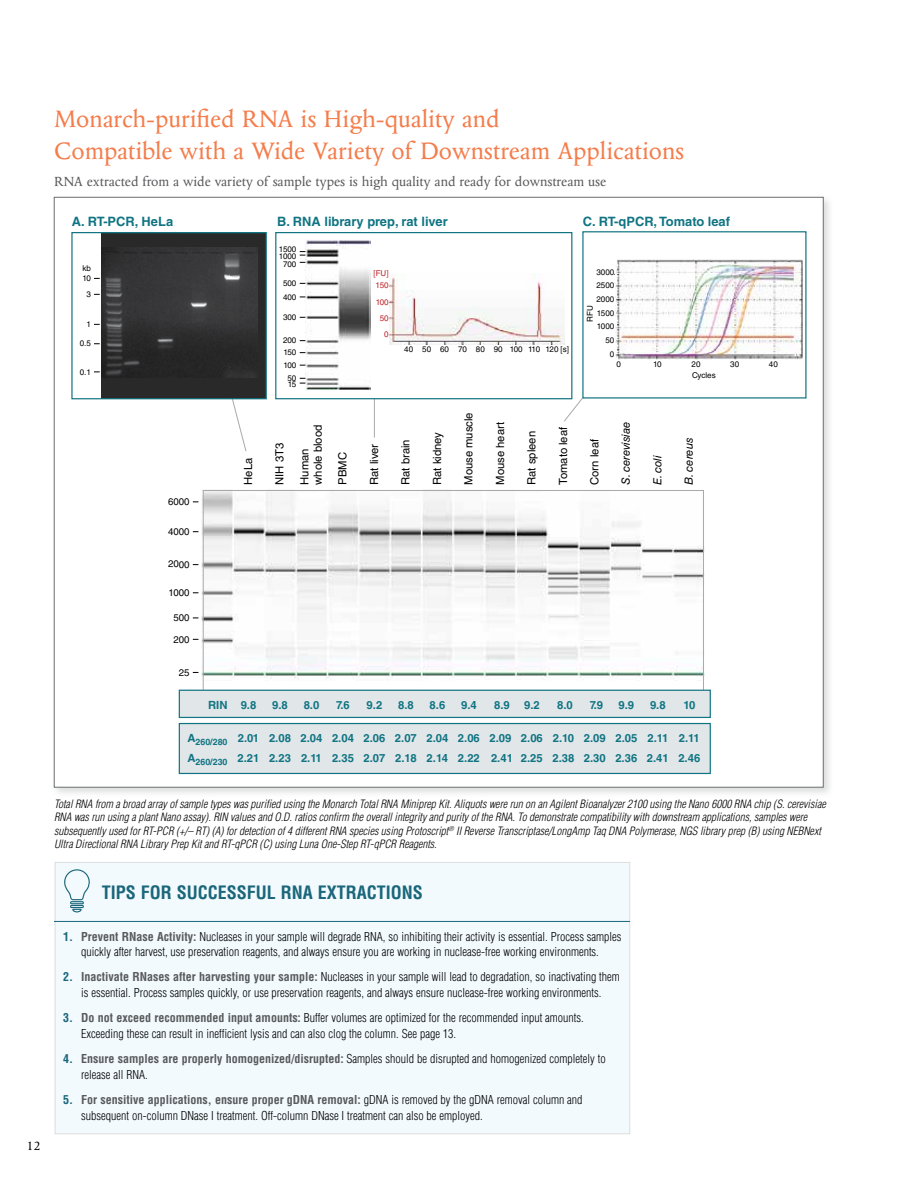
<style>
.page{position:relative;width:918px;height:1188px;background:#fff}
.page>*{position:absolute;margin:0;border:0;box-sizing:border-box;transform-origin:0 0}
.t1{font:27px/32.4px "Columbus MT Pro";color:#f47d4c}
.t2{font:700 condensed 18px "Helvetica LT Std";color:#1a667a}
.t3{font:15px "Columbus MT Pro";color:#58595b}
.t4{font:13.5px "Columbus MT Pro";color:#000}
.t5{font:700 12.9px "Helvetica LT Std";color:#107482}
.t6{font:300 condensed 12px/15.8px "Helvetica LT Std";color:#000}
.t7{font:italic 300 condensed 11.25px/13.5px "Helvetica LT Std";color:#000}
.t8{font:700 11.25px/20.1px "Helvetica LT Std";color:#107482}
.t9{font:11.25px/13.2px "Helvetica LT Std";color:#000}
.t10{font:italic 11.25px "Helvetica LT Std";color:#000}
.t11{font:9.6px "Helvetica LT Std";color:#000}
.t12{font:8.1px/13.6px "Helvetica LT Std";color:#000;text-align:center}
.t13{font:8.1px/16.2px "Helvetica LT Std";color:#be2126;text-align:right}
.s1{font-weight:700;color:#1a667a}
.s2{font-weight:700;color:#58595b}
</style>
<div class="page">
<div style="left:52px;top:195px;width:782px;height:603px;background:#a7a9ac;opacity:.4"></div>
<div style="left:54px;top:197px;width:769px;height:590px;background:#fff;border:1px solid #6d6e71"></div>
<svg style="left:231px;top:399px;width:16px;height:53px"></svg>
<svg style="left:563px;top:397px;width:19px;height:25px"></svg>
<hr style="left:374px;top:399px;width:1px;height:39px;background:#a7a9ac">
<div style="left:101px;top:233px;width:165px;height:165px;background:#29292a"></div>
<div style="left:71px;top:232px;width:196px;height:167px;border:1px solid #107482"></div>
<img style="left:202px;top:490px;width:503px;height:191px">
<div style="left:203px;top:490px;width:501px;height:201px;border:1px solid #a7a9ac"></div>
<div style="left:179px;top:690px;width:531px;height:27px;background:#e1e6e9"></div>
<div style="left:179px;top:690px;width:532px;height:28px;border:1px solid #107482"></div>
<div style="left:179px;top:724px;width:531px;height:49px;background:#e1e6e9"></div>
<div style="left:179px;top:723px;width:532px;height:51px;border:1px solid #107482"></div>
<div style="left:275px;top:232px;width:297px;height:167px;border:1px solid #107482"></div>
<img style="left:389px;top:273px;width:176px;height:72px">
<img style="left:306px;top:240px;width:64px;height:149px">
<svg style="left:300px;top:251px;width:5px;height:5px"></svg>
<svg style="left:300px;top:378px;width:5px;height:6px"></svg>
<img style="left:615px;top:259px;width:188px;height:100px">
<img style="left:102px;top:247px;width:156px;height:131px">
<div style="left:55px;top:862px;width:575px;height:272px;background:#f2fafd;border:1px solid #dcddde"></div>
<svg style="left:64px;top:869px;width:26px;height:43px"></svg>
<hr style="left:54px;top:921px;width:576px;height:1px;background:#1a667a">
<p class="t4" style="left:26px;top:1139px;width:16px">12</p>
<h1 class="t1" style="left:54px;top:103px;width:632px">Monarch-purified RNA is High-quality and<br>Compatible with a Wide Variety of Downstream Applications</h1>
<p class="t3" style="left:54px;top:174px;width:554px">RNA extracted from a wide variety of sample types is high quality and ready for downstream use</p>
<p class="t5" style="left:72px;top:213px;width:103px">A. RT-PCR, HeLa</p>
<p class="t5" style="left:277px;top:213px;width:172px">B. RNA library prep, rat liver</p>
<p class="t5" style="left:583px;top:213px;width:149px">C. RT-qPCR, Tomato leaf</p>
<p class="t12" style="left:82px;top:261px;width:10px">kb</p>
<p class="t12" style="left:82px;top:271px;width:10px;line-height:15.6px">10<br>3</p>
<p class="t12" style="left:86px;top:317px;width:6px">1</p>
<p class="t12" style="left:80px;top:337px;width:13px">0.5</p>
<p class="t12" style="left:80px;top:365px;width:13px">0.1</p>
<p class="t11" style="left:168px;top:496px;width:23px">6000</p>
<p class="t11" style="left:168px;top:526px;width:23px">4000</p>
<p class="t11" style="left:168px;top:558px;width:23px;rotate:1deg">2000</p>
<p class="t11" style="left:169px;top:587px;width:22px">1000</p>
<p class="t11" style="left:173px;top:612px;width:18px">500</p>
<p class="t11" style="left:173px;top:634px;width:18px">200</p>
<p class="t11" style="left:179px;top:667px;width:12px">25</p>
<p class="t9" style="left:242px;top:485px;width:28px;rotate:-90deg">HeLa</p>
<p class="t12" style="left:279px;top:242px;width:19px">1500</p>
<p class="t12" style="left:279px;top:252px;width:19px;line-height:7.9px">1000<br>700</p>
<p class="t12" style="left:283px;top:276px;width:15px;line-height:14.2px;text-align:left">500<br>400</p>
<p class="t12" style="left:283px;top:310px;width:15px">300</p>
<p class="t12" style="left:283px;top:334px;width:15px;line-height:12.5px">200<br>150<br>100<br>50</p>
<p class="t12" style="left:288px;top:377px;width:10px">15</p>
<p class="t9" style="left:273px;top:485px;width:43px;rotate:-90deg">NIH 3T3</p>
<p class="t9" style="left:298px;top:485px;width:61px;rotate:-90deg">Human whole blood</p>
<p class="t13" style="left:373px;top:265px;width:17px">[FU]</p>
<p class="t13" style="left:376px;top:294px;width:14px">100<br>50<br>0</p>
<p class="t13" style="left:376px;top:277px;width:15px">150</p>
<p class="t12" style="left:404px;top:343px;width:166px">40 50 60 70 80 90 100 110 120 [s]</p>
<p class="t9" style="left:336px;top:485px;width:34px;rotate:-90deg">PBMC</p>
<p class="t9" style="left:368px;top:485px;width:42px;rotate:-90deg">Rat liver</p>
<p class="t9" style="left:399px;top:485px;width:47px;rotate:-90deg">Rat brain</p>
<p class="t9" style="left:430px;top:485px;width:54px;rotate:-90deg">Rat kidney</p>
<p class="t9" style="left:462px;top:485px;width:74px;rotate:-90deg">Mouse muscle</p>
<p class="t9" style="left:493px;top:485px;width:65px;rotate:-90deg">Mouse heart</p>
<p class="t9" style="left:525px;top:485px;width:55px;rotate:-90deg">Rat spleen</p>
<p class="t9" style="left:556px;top:485px;width:59px;rotate:-90deg">Tomato leaf</p>
<p class="t12" style="left:596px;top:265px;width:19px">3000</p>
<p class="t12" style="left:596px;top:279px;width:19px;text-align:right">2500<br>2000<br>1500<br>1000<br>50<br>0</p>
<p class="t12" style="left:583px;top:322px;width:18px;rotate:-90deg">RFU</p>
<p class="t9" style="left:588px;top:485px;width:47px;rotate:-90deg">Corn leaf</p>
<p class="t12" style="left:616px;top:357px;width:6px">0</p>
<p class="t12" style="left:653px;top:357px;width:10px">10</p>
<p class="t12" style="left:692px;top:359px;width:26px;line-height:11.2px;text-align:left">20<br>Cycles</p>
<p class="t12" style="left:730px;top:357px;width:10px">30</p>
<p class="t12" style="left:769px;top:357px;width:10px">40</p>
<p class="t10" style="left:620px;top:485px;width:65px;rotate:-90deg">S. cerevisiae</p>
<p class="t10" style="left:651px;top:485px;width:31px;rotate:-90deg">E. coli</p>
<p class="t10" style="left:682px;top:485px;width:49px;rotate:-90deg">B. cereus</p>
<p class="t8" style="left:208px;top:695px;width:50px">RIN 9.8</p>
<p class="t8" style="left:272px;top:695px;width:17px">9.8</p>
<p class="t8" style="left:304px;top:695px;width:17px">8.0</p>
<p class="t8" style="left:336px;top:695px;width:15px">7.6</p>
<p class="t8" style="left:367px;top:695px;width:17px">9.2</p>
<p class="t8" style="left:398px;top:695px;width:17px">8.8</p>
<p class="t8" style="left:430px;top:695px;width:17px">8.6</p>
<p class="t8" style="left:461px;top:695px;width:17px">9.4</p>
<p class="t8" style="left:494px;top:695px;width:17px">8.9</p>
<p class="t8" style="left:524px;top:695px;width:17px">9.2</p>
<p class="t8" style="left:557px;top:695px;width:17px">8.0</p>
<p class="t8" style="left:590px;top:695px;width:15px">7.9</p>
<p class="t8" style="left:619px;top:695px;width:17px">9.9</p>
<p class="t8" style="left:650px;top:695px;width:17px">9.8</p>
<p class="t8" style="left:683px;top:695px;width:13px">10</p>
<p class="t8" style="left:187px;top:728px;width:514px">A<sub>260/280</sub> 2.01 2.08 2.04 2.04 2.06 2.07 2.04 2.06 2.09 2.06 2.10 2.09 2.05 2.11 2.11<br>A<sub>260/230</sub> 2.21 2.23 2.11 2.35 2.07 2.18 2.14 2.22 2.41 2.25 2.38 2.30 2.36 2.41 2.46</p>
<p class="t7" style="left:54px;top:797px;width:773px">Total RNA from a broad array of sample types was purified using the Monarch Total RNA Miniprep Kit. Aliquots were run on an Agilent Bioanalyzer 2100 using the Nano 6000 RNA chip (S. cerevisiae RNA was run using a plant Nano assay). RIN values and O.D. ratios confirm the overall integrity and purity of the RNA. To demonstrate compatibility with downstream applications, samples were subsequently used for RT-PCR (+/– RT) (A) for detection of 4 different RNA species using Protoscript<sup>®</sup> II Reverse Transcriptase/LongAmp Taq DNA Polymerase, NGS library prep (B) using NEBNext Ultra Directional RNA Library Prep Kit and RT-qPCR (C) using Luna One-Step RT-qPCR Reagents.</p>
<h2 class="t2" style="left:102px;top:881px;width:322px">TIPS FOR SUCCESSFUL RNA EXTRACTIONS</h2>
<p class="t6" style="left:63px;top:928px;width:560px;text-align:center"><span class="s1">1.</span> <span class="s2">Prevent RNase Activity:</span> Nucleases in your sample will degrade RNA, so inhibiting their activity is essential. Process samples quickly after harvest, use preservation reagents, and always ensure you are working in nuclease-free working environments.</p>
<p class="t6" style="left:63px;top:969px;width:558px;text-align:center"><span class="s1">2.</span> <span class="s2">Inactivate RNases after harvesting your sample:</span> Nucleases in your sample will lead to degradation, so inactivating them is essential. Process samples quickly, or use preservation reagents, and always ensure nuclease-free working environments.</p>
<p class="t6" style="left:81px;top:1010px;width:504px;text-indent:-18px"><span class="s1">3.</span> <span class="s2">Do not exceed recommended input amounts:</span> Buffer volumes are optimized for the recommended input amounts.<br>Exceeding these can result in inefficient lysis and can also clog the column. See page 13.</p>
<p class="t6" style="left:81px;top:1051px;width:526px;text-indent:-18px"><span class="s1">4.</span> <span class="s2">Ensure samples are properly homogenized/disrupted:</span> Samples should be disrupted and homogenized completely to release all RNA.</p>
<p class="t6" style="left:81px;top:1092px;width:503px;text-indent:-18px"><span class="s1">5.</span> <span class="s2">For sensitive applications, ensure proper gDNA removal:</span> gDNA is removed by the gDNA removal column and subsequent on-column DNase I treatment. Off-column DNase I treatment can also be employed.</p>
</div>
